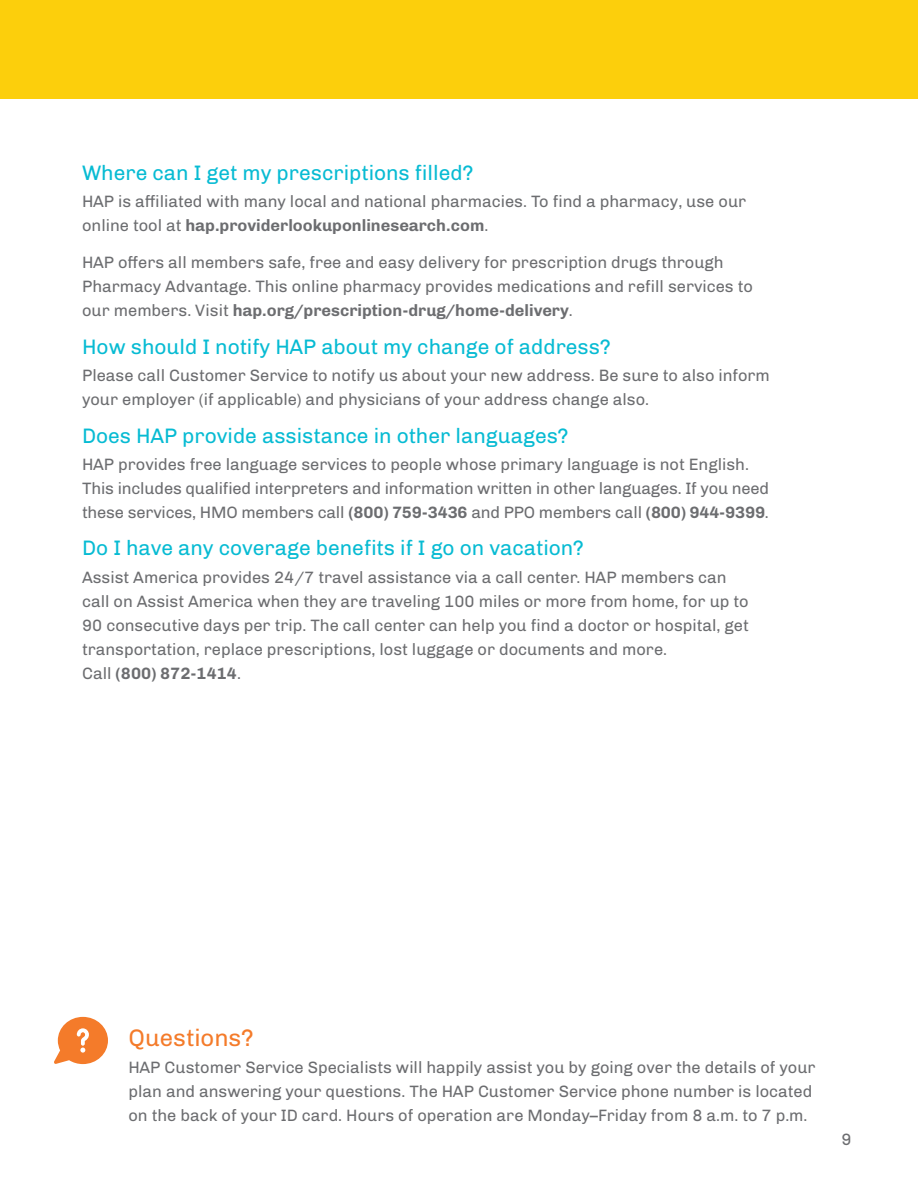
<style>
.page{position:relative;width:918px;height:1188px;background:#fff}
.page>*{position:absolute;margin:0;border:0;box-sizing:border-box;transform-origin:0 0}
.t1{font:24px "Chivo";color:#f47b2a}
.t2{font:21px "Chivo";color:#07bbd3}
.t3{font:16.5px/24px "Chivo";color:#6c6d70}
.s1{font-weight:700}
</style>
<div class="page">
<svg style="left:54px;top:1017px;width:54px;height:47px"></svg>
<div style="left:0;top:0;width:918px;height:98px;background:#fccf0c"></div>
<p class="t2" style="left:82px;top:157px;width:393px">Where can I get my prescriptions filled?</p>
<p class="t3" style="left:82px;top:188px;width:666px">HAP is affiliated with many local and national pharmacies. To find a pharmacy, use our online tool at <span class="s1">hap.providerlookuponlinesearch.com</span>.</p>
<p class="t3" style="left:82px;top:250px;width:672px">HAP offers all members safe, free and easy delivery for prescription drugs through<br>Pharmacy Advantage. This online pharmacy provides medications and refill services to our members. Visit <span class="s1">hap.org/prescription-drug/home-delivery</span>.</p>
<p class="t2" style="left:82px;top:331px;width:530px">How should I notify HAP about my change of address?</p>
<p class="t3" style="left:82px;top:362px;width:689px">Please call Customer Service to notify us about your new address. Be sure to also inform your employer (if applicable) and physicians of your address change also.</p>
<p class="t2" style="left:82px;top:420px;width:488px">Does HAP provide assistance in other languages?</p>
<p class="t3" style="left:82px;top:451px;width:689px">HAP provides free language services to people whose primary language is not English.<br>This includes qualified interpreters and information written in other languages. If you need these services, HMO members call <span class="s1">(800) 759-3436</span> and PPO members call <span class="s1">(800) 944-9399</span>.</p>
<p class="t2" style="left:82px;top:532px;width:503px">Do I have any coverage benefits if I go on vacation?</p>
<p class="t3" style="left:82px;top:564px;width:668px">Assist America provides 24/7 travel assistance via a call center. HAP members can call on Assist America when they are traveling 100 miles or more from home, for up to 90 consecutive days per trip. The call center can help you find a doctor or hospital, get transportation, replace prescriptions, lost luggage or documents and more.<br>Call <span class="s1">(800) 872-1414</span>.</p>
<p class="t1" style="left:129px;top:1020px;width:126px">Questions?</p>
<p class="t3" style="left:129px;top:1055px;width:689px">HAP Customer Service Specialists will happily assist you by going over the details of your plan and answering your questions. The HAP Customer Service phone number is located on the back of your ID card. Hours of operation are Monday–Friday from 8 a.m. to 7 p.m.</p>
<p class="t3" style="left:841px;top:1126px;width:12px">9</p>
</div>
